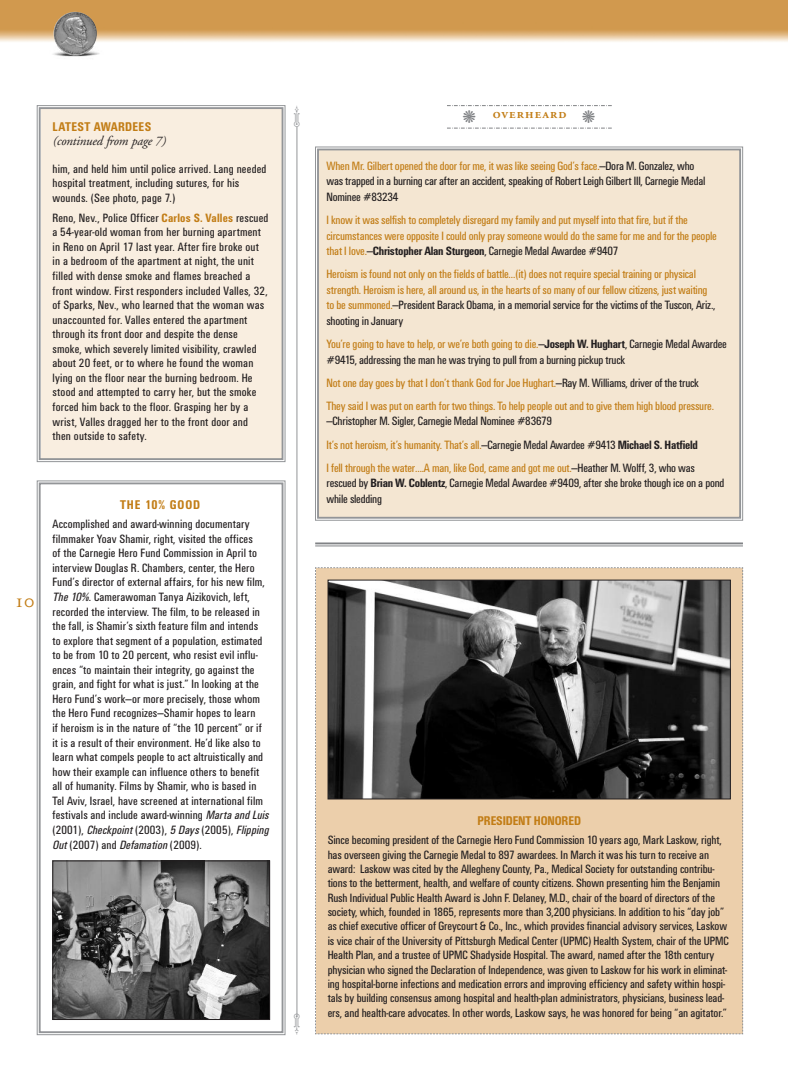
<style>
.page{position:relative;width:788px;height:1080px;background:#fff}
.page>*{position:absolute;margin:0;border:0;box-sizing:border-box;transform-origin:0 0}
.t1{font:italic 13.12px "Adobe Garamond";letter-spacing:-.015em;color:#231f20}
.t2{font:700 13.12px "Unitus Condensed";letter-spacing:-.005em;color:#c27d16}
.t3{font:700 13.12px "Unitus Condensed";letter-spacing:.025em;color:#c27d16}
.t4{font:700 13.12px "Unitus Condensed";letter-spacing:.07em;color:#c27d16}
.t5{font:12.5px/14.5px "Unitus Condensed";color:#231f20}
.t6{font:12.5px/15.5px "Unitus Condensed";letter-spacing:-.02em;color:#c27d16}
.t7{font:12.5px/15.5px "Unitus Condensed";letter-spacing:-.02em;color:#231f20}
.s1{font-weight:700;color:#c27d16}
.s2{font-style:italic}
.s3{color:#c27d16}
.s4{color:#231f20}
.s5{font-weight:700;color:#231f20}
.s6{font-weight:700}
</style>
<div class="page">
<img style="left:0;top:0;width:788px;height:57px">
<img style="left:49px;top:11px;width:58px;height:16px">
<hr style="left:297px;top:127px;width:1px;height:889px;background:#939598">
<div style="left:319px;top:150px;width:420px;height:367px;background:#f4e6d2"></div>
<div style="left:317px;top:149px;width:424px;height:370px;border:2px solid #939598"></div>
<div style="left:315px;top:567px;width:428px;height:468px;background:#eccfab"></div>
<img style="left:330px;top:582px;width:398px;height:215px">
<div style="left:328px;top:580px;width:402px;height:219px;border:1px solid #231f20"></div>
<hr style="left:315px;top:542px;width:427px;height:2px;background:#808285">
<hr style="left:315px;top:546px;width:427px;height:1px;background:#808285">
<div style="left:37px;top:481px;width:248px;height:554px;border:1px solid #939598"></div>
<div style="left:39px;top:482px;width:244px;height:551px;border:2px solid #939598"></div>
<img style="left:54px;top:863px;width:214px;height:155px">
<div style="left:52px;top:861px;width:218px;height:159px;border:1px solid #231f20"></div>
<div style="left:41px;top:109px;width:240px;height:349px;background:#f9eee0"></div>
<div style="left:37px;top:105px;width:248px;height:357px;border:1px solid #939598"></div>
<div style="left:39px;top:107px;width:244px;height:353px;border:2px solid #939598"></div>
<svg style="left:447px;top:105px;width:164px;height:24px"></svg>
<p class="t3" style="left:52px;top:119px;width:100px">LATEST AWARDEES</p>
<p class="t1" style="left:52px;top:136px;width:114px">(continued from page 7)</p>
<p class="t5" style="left:52px;top:161px;width:215px">him, and held him until police arrived. Lang needed hospital treatment, including sutures, for his wounds. (See photo, page 7.)</p>
<p class="t5" style="left:52px;top:210px;width:217px">Reno, Nev., Police Officer <span class="s1">Carlos S. Valles</span> rescued a 54-year-old woman from her burning apartment in Reno on April 17 last year. After fire broke out in a bedroom of the apartment at night, the unit filled with dense smoke and flames breached a front window. First responders included Valles, 32, of Sparks, Nev., who learned that the woman was unaccounted for. Valles entered the apartment through its front door and despite the dense smoke, which severely limited visibility, crawled about 20 feet, or to where he found the woman lying on the floor near the burning bedroom. He stood and attempted to carry her, but the smoke forced him back to the floor. Grasping her by a wrist, Valles dragged her to the front door and then outside to safety.</p>
<p class="t4" style="left:120px;top:497px;width:82px">THE 10% GOOD</p>
<p class="t5" style="left:52px;top:517px;width:218px">Accomplished and award-winning documentary filmmaker Yoav Shamir, right, visited the offices<br>of the Carnegie Hero Fund Commission in April to interview Douglas R. Chambers, center, the Hero Fund’s director of external affairs, for his new film, <span class="s2">The 10%</span>. Camerawoman Tanya Aizikovich, left, recorded the interview. The film, to be released in the fall, is Shamir’s sixth feature film and intends to explore that segment of a population, estimated to be from 10 to 20 percent, who resist evil influ&shy;ences “to maintain their integrity, go against the grain, and fight for what is just.” In looking at the Hero Fund’s work—or more precisely, those whom the Hero Fund recognizes—Shamir hopes to learn<br>if heroism is in the nature of “the 10 percent” or if it is a result of their environment. He’d like also to learn what compels people to act altruistically and how their example can influence others to benefit all of humanity. Films by Shamir, who is based in Tel Aviv, Israel, have screened at international film festivals and include award-winning <span class="s2">Marta and Luis </span>(2001), <span class="s2">Checkpoint</span> (2003), <span class="s2">5 Days</span> (2005), <span class="s2">Flipping Out</span> (2007) and <span class="s2">Defamation</span> (2009).</p>
<p class="t7" style="left:326px;top:158px;width:380px"><span class="s3">When Mr. Gilbert opened the door for me, it was like seeing God’s face.</span>—Dora M. Gonzalez, who was trapped in a burning car after an accident, speaking of Robert Leigh Gilbert III, Carnegie Medal<br>Nominee #83234</p>
<p class="t6" style="left:326px;top:212px;width:392px">I know it was selfish to completely disregard my family and put myself into that fire, but if the circumstances were opposite I could only pray someone would do the same for me and for the people that I love.<span class="s4">—</span><span class="s5">Christopher Alan Sturgeon</span><span class="s4">, Carnegie Medal Awardee #9407</span></p>
<p class="t6" style="left:326px;top:266px;width:390px">Heroism is found not only on the fields of battle…(it) does not require special training or physical strength. Heroism is here, all around us, in the hearts of so many of our fellow citizens, just waiting to be summoned.<span class="s4">—President Barack Obama, in a memorial service for the victims of the Tuscon, Ariz., shooting in January</span></p>
<p class="t7" style="left:326px;top:336px;width:402px"><span class="s3">You’re going to have to help, or we’re both going to die.</span>—<span class="s6">Joseph W. Hughart</span>, Carnegie Medal Awardee #9415, addressing the man he was trying to pull from a burning pickup truck</p>
<p class="t6" style="left:326px;top:371px;width:389px;line-height:23.2px">Not one day goes by that I don’t thank God for Joe Hughart.<span class="s4">—Ray M. Williams, driver of the truck<br></span>They said I was put on earth for two things. To help people out and to give them high blood pressure.</p>
<p class="t7" style="left:326px;top:410px;width:373px;line-height:23.2px">—Christopher M. Sigler, Carnegie Medal Nominee #83679<br><span class="s3">It’s not heroism, it’s humanity. That’s all.</span>—Carnegie Medal Awardee #9413 <span class="s6">Michael S. Hatfield<br></span><span class="s3">I fell through the water….A man, like God, came and got me out.</span>—Heather M. Wolff, 3, who was</p>
<p class="t7" style="left:326px;top:475px;width:399px">rescued by <span class="s6">Brian W. Coblentz</span>, Carnegie Medal Awardee #9409, after she broke though ice on a pond while sledding</p>
<p class="t2" style="left:477px;top:813px;width:105px">PRESIDENT HONORED</p>
<p class="t5" style="left:328px;top:833px;width:402px">Since becoming president of the Carnegie Hero Fund Commission 10 years ago, Mark Laskow, right, has overseen giving the Carnegie Medal to 897 awardees. In March it was his turn to receive an award: Laskow was cited by the Allegheny County, Pa., Medical Society for outstanding contribu&shy;tions to the betterment, health, and welfare of county citizens. Shown presenting him the Benjamin Rush Individual Public Health Award is John F. Delaney, M.D., chair of the board of directors of the society, which, founded in 1865, represents more than 3,200 physicians. In addition to his “day job” as chief executive officer of Greycourt &amp; Co., Inc., which provides financial advisory services, Laskow is vice chair of the University of Pittsburgh Medical Center (UPMC) Health System, chair of the UPMC Health Plan, and a trustee of UPMC Shadyside Hospital. The award, named after the 18th century physician who signed the Declaration of Independence, was given to Laskow for his work in eliminat&shy;ing hospital-borne infections and medication errors and improving efficiency and safety within hospi&shy;tals by building consensus among hospital and health-plan administrators, physicians, business lead&shy;ers, and health-care advocates. In other words, Laskow says, he was honored for being “an agitator.”</p>
</div>
